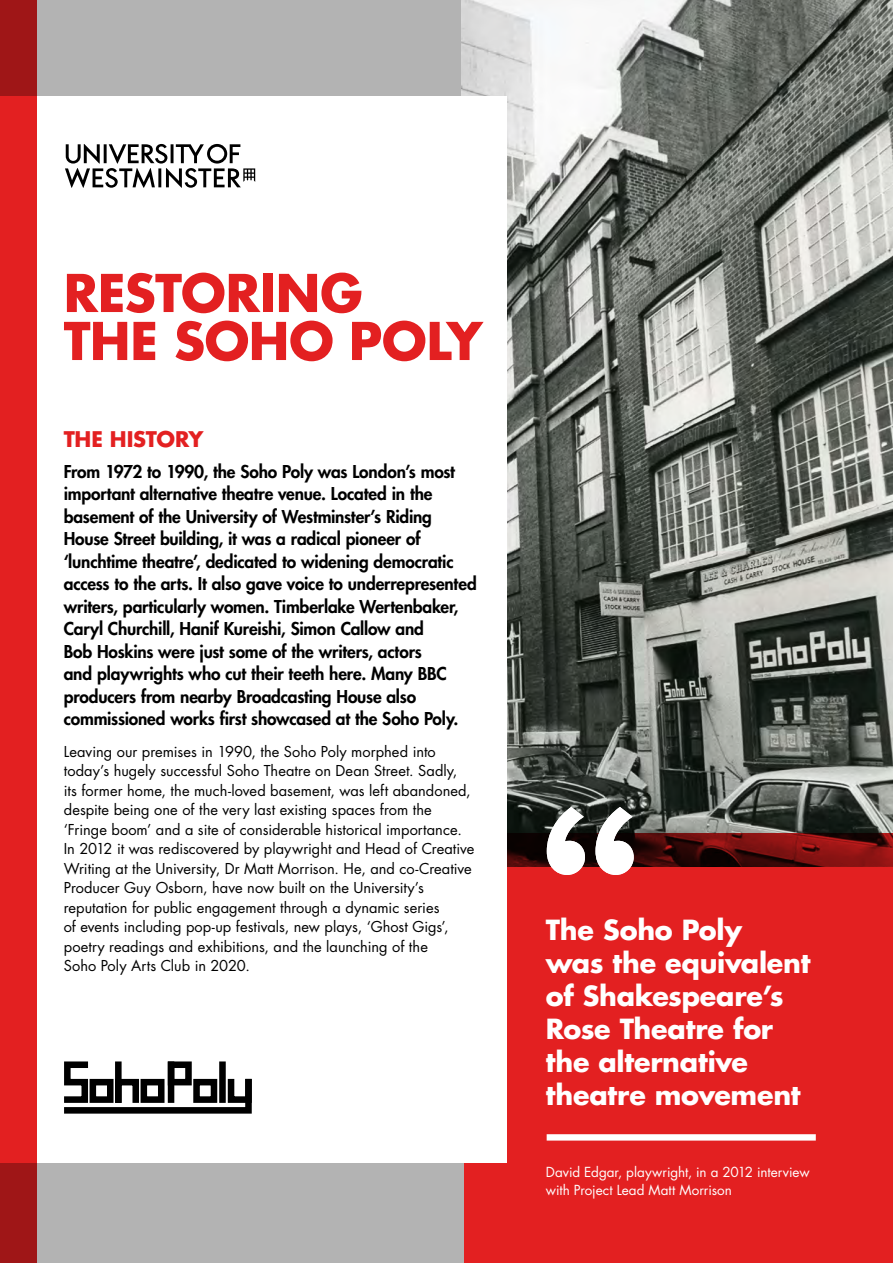
<style>
.page{position:relative;width:893px;height:1263px;background:#fff}
.page>*{position:absolute;margin:0;border:0;box-sizing:border-box;transform-origin:0 0}
.Heading_1{font:700 50.7px/48px "Futura LT Pro";letter-spacing:-.005em;color:#e32021}
.Quotation{font:700 27px/33px "Futura LT Pro";letter-spacing:-.01em;color:#fff}
.Heading_2{font:700 21px "Futura LT Pro";letter-spacing:-.015em;color:#e32021}
.Body_intro_para{font:800 17.25px/22.5px "Futura LT Pro";letter-spacing:-.01em;color:#000}
.Body{font:14.7px/19.5px "Futura LT Pro";color:#000}
.Quotation_attributio{font:13.5px/18px "Futura LT Pro";color:#fff}
</style>
<div class="page">
<div style="left:0;top:0;width:464px;height:1263px;background:#b3b3b3"></div>
<img style="left:462px;top:0;width:431px;height:833px">
<div style="left:464px;top:833px;width:429px;height:430px;background:#e32021"></div>
<svg style="left:547px;top:807px;width:87px;height:68px"></svg>
<div style="left:547px;top:1134px;width:269px;height:6px;background:#fff"></div>
<div style="left:0;top:96px;width:506px;height:1067px;background:#fff"></div>
<svg style="left:65px;top:144px;width:190px;height:44px"></svg>
<svg style="left:0;top:0;width:36px;height:1263px;background:#d81e1f"></svg>
<svg style="left:64px;top:1061px;width:188px;height:53px"></svg>
<h1 class="Heading_1" style="left:64px;top:267px;width:420px">RESTORING<br>THE SOHO POLY</h1>
<h2 class="Heading_2" style="left:64px;top:423px;width:141px">THE HISTORY</h2>
<p class="Body_intro_para" style="left:64px;top:459px;width:414px">From 1972 to 1990, the Soho Poly was London’s most important alternative theatre venue. Located in the basement of the University of Westminster’s Riding House Street building, it was a radical pioneer of ‘lunchtime theatre’, dedicated to widening democratic access to the arts. It also gave voice to underrepresented writers, particularly women. Timberlake Wertenbaker, Caryl Churchill, Hanif Kureishi, Simon Callow and<br>Bob Hoskins were just some of the writers, actors<br>and playwrights who cut their teeth here. Many BBC producers from nearby Broadcasting House also commissioned works first showcased at the Soho Poly.</p>
<p class="Body" style="left:64px;top:741px;width:412px">Leaving our premises in 1990, the Soho Poly morphed into today’s hugely successful Soho Theatre on Dean Street. Sadly,<br>its former home, the much-loved basement, was left abandoned, despite being one of the very last existing spaces from the ‘Fringe boom’ and a site of considerable historical importance.<br>In 2012 it was rediscovered by playwright and Head of Creative Writing at the University, Dr Matt Morrison. He, and co-Creative Producer Guy Osborn, have now built on the University’s reputation for public engagement through a dynamic series<br>of events including pop-up festivals, new plays, ‘Ghost Gigs’, poetry readings and exhibitions, and the launching of the<br>Soho Poly Arts Club in 2020.</p>
<p class="Quotation" style="left:546px;top:913px;width:266px">The Soho Poly<br>was the equivalent of Shakespeare’s<br>Rose Theatre for the alternative theatre movement</p>
<p class="Quotation_attributio" style="left:546px;top:1163px;width:265px">David Edgar, playwright, in a 2012 interview with Project Lead Matt Morrison</p>
</div>
